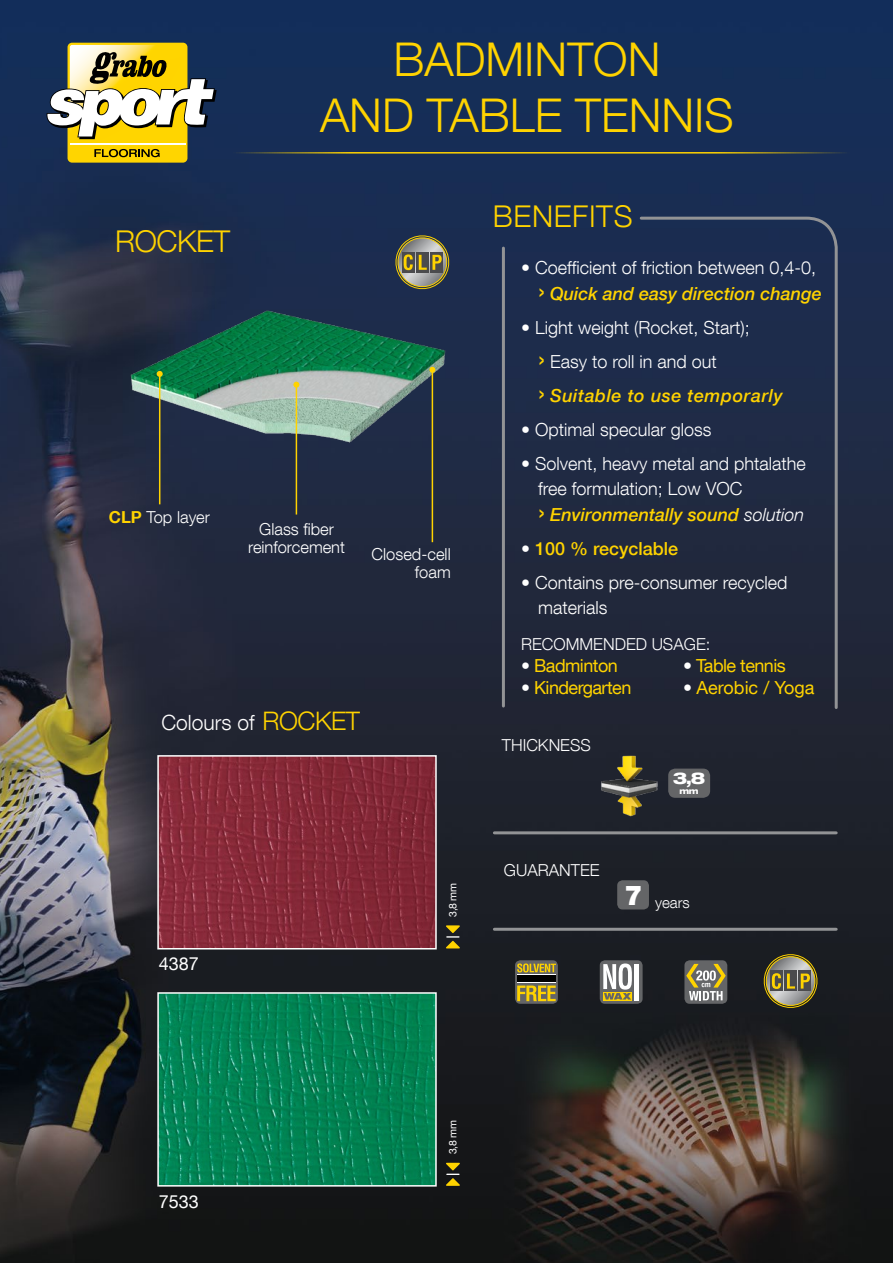
<style>
.page{position:relative;width:893px;height:1263px;background:#fff}
.page>*{position:absolute;margin:0;border:0;box-sizing:border-box;transform-origin:0 0}
.t1{font:300 46.5px/55.8px "Helvetica Neue LT Com";color:#ffd300;text-align:center}
.t2{font:300 30px "Helvetica Neue LT Com";letter-spacing:.02em;color:#ffd300}
.t3{font:300 21px "Helvetica Neue LT Com";color:#fff}
.t4{font:300 18px/25.5px "Helvetica Neue LT Com";color:#fff}
.t5{font:18px "Helvetica Neue LT Com";letter-spacing:-.03em;color:#ffd300}
.t6{font:500 18px "Helvetica Neue LT Com";color:#ffd300}
.t7{font:18px "Helvetica Neue LT Com";color:#ffd300}
.t8{font:18px "Helvetica Neue LT Com";color:#fff}
.t9{font:300 16.5px/18px "Helvetica Neue LT Com";color:#fff;text-align:right}
.t10{font:800 expanded 16.35px "Helvetica Neue LT Com";color:#fff}
.t11{font:300 15.15px "Helvetica Neue LT Com";color:#fff}
.t12{font:10.5px "Helvetica Neue LT Com";color:#fff}
.t13{font:800 expanded 8.4px "Helvetica Neue LT Com";color:#fff}
.s1{font-weight:700;color:#ffd300}
.s2{font-size:25.5px;color:#ffd300}
.s3{font-weight:400;font-size:27px;color:#ffd300}
.s4{font-weight:500;font-style:italic;color:#ffd300}
.s5{font-style:italic}
.s6{font-weight:300;color:#fff}
.s7{color:#fff}
</style>
<div class="page">
<img style="left:0;top:0;width:893px;height:1263px">
<div style="left:68px;top:43px;width:119px;height:120px;background:#ffd400;border-radius:5px"></div>
<svg style="left:46px;top:45px;width:171px;height:115px"></svg>
<hr style="left:220px;top:152px;width:652px;height:2px;background:#ffd300">
<hr style="left:502px;top:248px;width:3px;height:458px;background:#929395">
<svg style="left:638px;top:215px;width:201px;height:495px;background:#212b44"></svg>
<svg style="left:760px;top:951px;width:61px;height:59px;background:#696448"></svg>
<div style="left:515px;top:960px;width:43px;height:44px;background:#646567;border-radius:5px"></div>
<div style="left:517px;top:974px;width:39px;height:9px;background:#000"></div>
<svg style="left:517px;top:963px;width:39px;height:9px"></svg>
<svg style="left:517px;top:985px;width:39px;height:16px"></svg>
<div style="left:600px;top:960px;width:43px;height:44px;background:#646567;border-radius:5px"></div>
<svg style="left:603px;top:999px;width:29px;height:1px"></svg>
<hr style="left:635px;top:964px;width:4px;height:36px;background:#fff">
<svg style="left:603px;top:963px;width:29px;height:36px"></svg>
<div style="left:684px;top:960px;width:43px;height:44px;background:#646567;border-radius:5px"></div>
<svg style="left:686px;top:964px;width:40px;height:36px"></svg>
<img style="left:101px;top:286px;width:374px;height:224px">
<hr style="left:296px;top:385px;width:1px;height:129px;background:#ffd300">
<svg style="left:293px;top:382px;width:6px;height:6px"></svg>
<hr style="left:432px;top:370px;width:1px;height:172px;background:#ffd300">
<svg style="left:429px;top:367px;width:6px;height:6px"></svg>
<hr style="left:159px;top:374px;width:1px;height:130px;background:#ffd300">
<svg style="left:157px;top:371px;width:6px;height:6px"></svg>
<svg style="left:392px;top:232px;width:61px;height:59px;background:#6a6b5b"></svg>
<div style="left:617px;top:880px;width:32px;height:29px;background:#646567;border-radius:5px"></div>
<img style="left:600px;top:755px;width:57px;height:62px">
<div style="left:668px;top:768px;width:42px;height:30px;background:#646567;border-radius:7px"></div>
<svg style="left:446px;top:925px;width:14px;height:23px"></svg>
<svg style="left:157px;top:754px;width:280px;height:196px;background:#882f3e"></svg>
<svg style="left:446px;top:1163px;width:14px;height:23px"></svg>
<svg style="left:157px;top:991px;width:280px;height:196px;background:#0a8659"></svg>
<hr style="left:494px;top:831px;width:342px;height:3px;background:#929395">
<hr style="left:494px;top:928px;width:342px;height:3px;background:#929395">
<h1 class="t1" style="left:320px;top:30px;width:415px">BADMINTON<br>AND TABLE TENNIS</h1>
<h2 class="t2" style="left:115px;top:223px;width:117px">ROCKET</h2>
<p class="t9" style="left:109px;top:508px;width:103px"><span class="s1">CLP</span> Top layer</p>
<p class="t9" style="left:248px;top:520px;width:98px;text-align:center">Glass fiber reinforcement</p>
<p class="t9" style="left:372px;top:545px;width:81px">Closed-cell foam</p>
<p class="t3" style="left:161px;top:710px;width:153px">Colours of <span class="s2">rocket</span></p>
<p class="t8" style="left:159px;top:952px;width:42px">4387</p>
<p class="t12" style="left:446px;top:917px;width:35px;rotate:-90deg">3,8 mm</p>
<h2 class="t2" style="left:493px;top:198px;width:141px">BENEFITS</h2>
<p class="t4" style="left:538px;top:255px;width:285px;text-indent:-17px">• Coefficient of friction between 0,4-0, <span class="s3">›</span> <span class="s4">Quick and easy direction change</span></p>
<p class="t4" style="left:538px;top:310px;width:246px;line-height:34px;text-indent:-17px">• Light weight (Rocket, Start);<br><span class="s3">›</span> Easy to roll in and out<br><span class="s3">›</span> <span class="s4">Suitable to use temporarly</span></p>
<p class="t4" style="left:521px;top:416px;width:192px">• Optimal specular gloss</p>
<p class="t4" style="left:538px;top:450px;width:269px;text-indent:-17px">• Solvent, heavy metal and phtalathe free formulation; Low VOC<br><span class="s3">›</span> <span class="s4">Environmentally sound</span> <span class="s5">solution</span></p>
<p class="t6" style="left:521px;top:537px;width:159px"><span class="s6">•</span> 100 % recyclable</p>
<p class="t4" style="left:538px;top:569px;width:251px;text-indent:-17px">• Contains pre-consumer recycled materials</p>
<p class="t9" style="left:521px;top:635px;width:191px">RECOMMENDED USAGE:</p>
<p class="t5" style="left:521px;top:655px;width:98px"><span class="s7">•</span> Badminton</p>
<p class="t5" style="left:683px;top:655px;width:104px"><span class="s7">•</span> Table tennis</p>
<p class="t5" style="left:521px;top:677px;width:112px"><span class="s7">•</span> Kindergarten</p>
<p class="t7" style="left:683px;top:677px;width:133px"><span class="s7">•</span> Aerobic / Yoga</p>
<p class="t9" style="left:502px;top:735px;width:90px">THICKNESS</p>
<p class="t10" style="left:673px;top:768px;width:34px">3,8</p>
<p class="t13" style="left:679px;top:786px;width:21px">mm</p>
<p class="t9" style="left:504px;top:860px;width:97px">GUARANTEE</p>
<p class="t11" style="left:624px;top:893px;width:67px"><sup>7</sup> years</p>
<p class="t8" style="left:159px;top:1190px;width:42px">7533</p>
<p class="t12" style="left:446px;top:1154px;width:35px;rotate:-90deg">3,8 mm</p>
</div>
